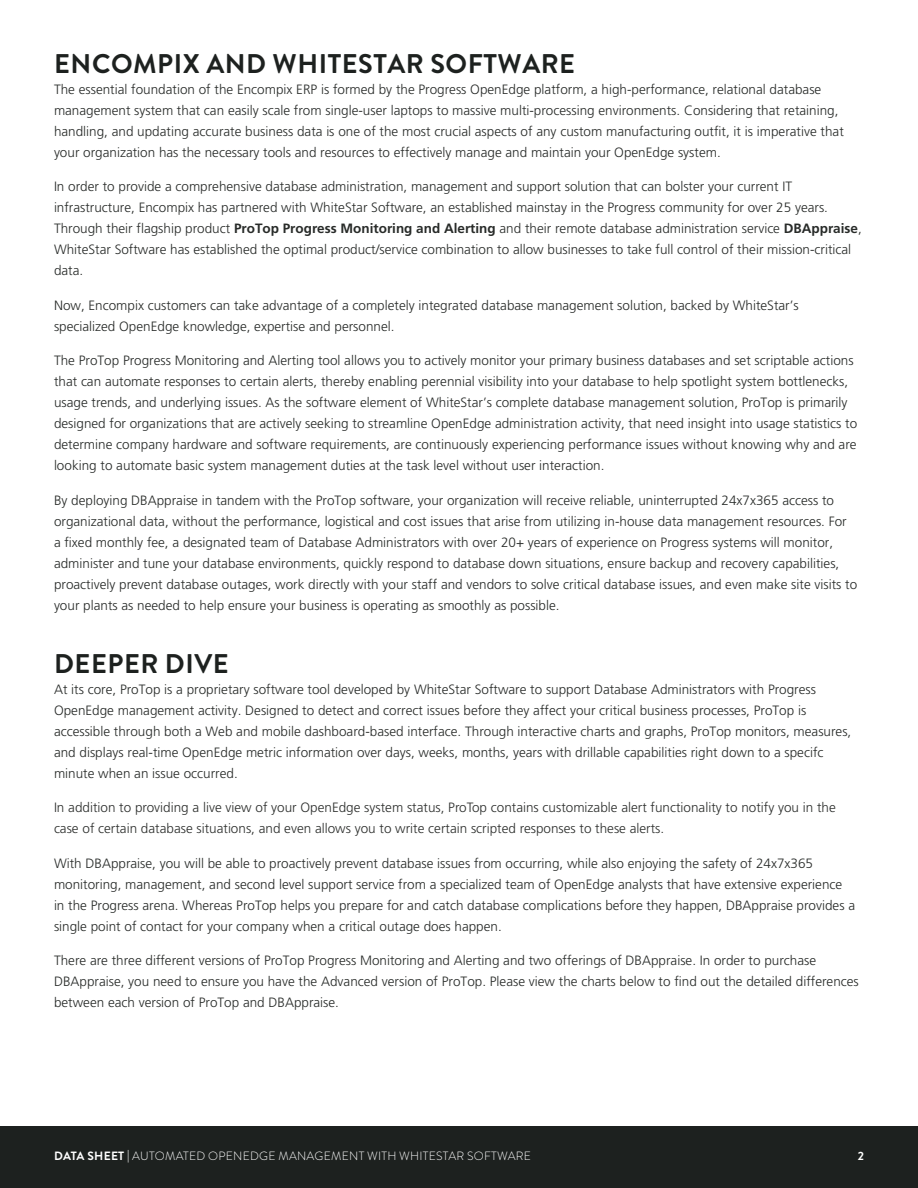
<style>
.page{position:relative;width:918px;height:1188px;background:#fff}
.page>*{position:absolute;margin:0;border:0;box-sizing:border-box;transform-origin:0 0}
.t1{font:700 27px "Brandon Grotesque";letter-spacing:.02em;color:#1d211f}
.t2{font:300 13.5px/21px "Frutiger LT Std";color:#282b29}
.t3{font:300 13.5px/21px "Frutiger LT Std";color:#2d2f2d}
.t4{font:300 12px "Brandon Grotesque";letter-spacing:.02em;color:#fff}
.t5{font:700 12px "Brandon Grotesque";color:#fff}
.s1{font-weight:700}
.s2{font-weight:400}
</style>
<div class="page">
<div style="left:0;top:1126px;width:918px;height:62px;background:#1d211f"></div>
<p class="t1" style="left:54px;top:45px;width:523px">ENCOMPIX AND WHITESTAR SOFTWARE</p>
<p class="t2" style="left:54px;top:79px;width:791px">The essential foundation of the Encompix ERP is formed by the Progress OpenEdge platform, a high-performance, relational database management system that can easily scale from single-user laptops to massive multi-processing environments. Considering that retaining, handling, and updating accurate business data is one of the most crucial aspects of any custom manufacturing outfit, it is imperative that your organization has the necessary tools and resources to effectively manage and maintain your OpenEdge system.</p>
<p class="t2" style="left:54px;top:176px;width:809px">In order to provide a comprehensive database administration, management and support solution that can bolster your current IT infrastructure, Encompix has partnered with WhiteStar Software, an established mainstay in the Progress community for over 25 years.<br>Through their flagship product <span class="s1">ProTop Progress Monitoring and Alerting</span> and their remote database administration service <span class="s1">DBAppraise</span>, WhiteStar Software has established the optimal product/service combination to allow businesses to take full control of their mission-critical data.</p>
<p class="t2" style="left:54px;top:295px;width:746px">Now, Encompix customers can take advantage of a completely integrated database management solution, backed by WhiteStar’s specialized OpenEdge knowledge, expertise and personnel.</p>
<p class="t2" style="left:54px;top:350px;width:805px">The ProTop Progress Monitoring and Alerting tool allows you to actively monitor your primary business databases and set scriptable actions that can automate responses to certain alerts, thereby enabling perennial visibility into your database to help spotlight system bottlenecks, usage trends, and underlying issues. As the software element of WhiteStar’s complete database management solution, ProTop is primarily designed for organizations that are actively seeking to streamline OpenEdge administration activity, that need insight into usage statistics to determine company hardware and software requirements, are continuously experiencing performance issues without knowing why and are looking to automate basic system management duties at the task level without user interaction.</p>
<p class="t2" style="left:54px;top:490px;width:805px">By deploying DBAppraise in tandem with the ProTop software, your organization will receive reliable, uninterrupted 24x7x365 access to organizational data, without the performance, logistical and cost issues that arise from utilizing in-house data management resources. For<br>a fixed monthly fee, a designated team of Database Administrators with over 20+ years of experience on Progress systems will monitor, administer and tune your database environments, quickly respond to database down situations, ensure backup and recovery capabilities, proactively prevent database outages, work directly with your staff and vendors to solve critical database issues, and even make site visits to your plants as needed to help ensure your business is operating as smoothly as possible.</p>
<p class="t1" style="left:54px;top:645px;width:176px">DEEPER DIVE</p>
<p class="t2" style="left:54px;top:679px;width:799px">At its core, ProTop is a proprietary software tool developed by WhiteStar Software to support Database Administrators with Progress OpenEdge management activity. Designed to detect and correct issues before they affect your critical business processes, ProTop is accessible through both a Web and mobile dashboard-based interface. Through interactive charts and graphs, ProTop monitors, measures, and displays real-time OpenEdge metric information over days, weeks, months, years with drillable capabilities right down to a specifc minute when an issue occurred.</p>
<p class="t3" style="left:54px;top:797px;width:783px">In addition to providing a live view of your OpenEdge system status, ProTop contains customizable alert functionality to notify you in the case of certain database situations, and even allows you to write certain scripted responses to these alerts.</p>
<p class="t2" style="left:54px;top:853px;width:803px">With DBAppraise, you will be able to proactively prevent database issues from occurring, while also enjoying the safety of 24x7x365 monitoring, management, and second level support service from a specialized team of OpenEdge analysts that have extensive experience in the Progress arena. Whereas ProTop helps you prepare for and catch database complications before they happen, DBAppraise provides a single point of contact for your company when a critical outage does happen.</p>
<p class="t2" style="left:54px;top:950px;width:806px">There are three different versions of ProTop Progress Monitoring and Alerting and two offerings of DBAppraise. In order to purchase<br>DBAppraise, you need to ensure you have the Advanced version of ProTop. Please view the charts below to find out the detailed differences between each version of ProTop and DBAppraise.</p>
<p class="t4" style="left:54px;top:1148px;width:479px"><span class="s1">DATA SHEET</span> <span class="s2">|</span> AUTOMATED OPENEDGE MANAGEMENT WITH WHITESTAR SOFTWARE</p>
<p class="t5" style="left:858px;top:1148px;width:8px">2</p>
</div>
